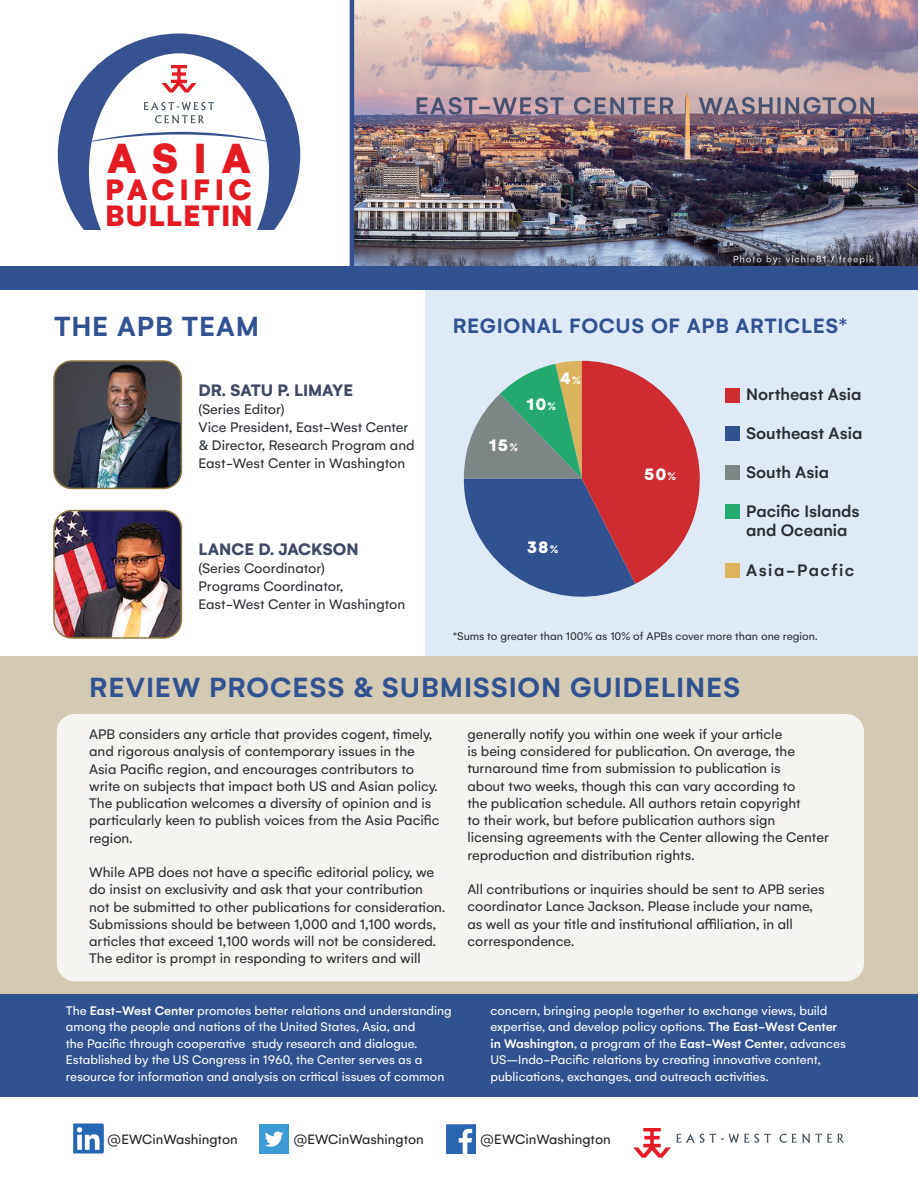
<style>
.page{position:relative;width:918px;height:1188px;background:#fff}
.page>*{position:absolute;margin:0;border:0;box-sizing:border-box;transform-origin:0 0}
.t1{font:900 45.6px "Gelion";color:#e31b23}
.t2{font:900 31.95px "Gelion";letter-spacing:.04em;color:#e31b23}
.t3{font:900 31.95px "Gelion";letter-spacing:.145em;color:#e31b23}
.t4{font:600 30px "Gelion";letter-spacing:.03em;color:#315291}
.t5{font:600 22.5px "Gelion";letter-spacing:.03em;color:#315291}
.t6{font:500 18px/19.5px "Gelion";color:#2a2e33}
.t7{font:700 18px "Gelion";color:#404965}
.t8{font:900 18px "Gelion";letter-spacing:.08em;color:#fff}
.t9{font:500 18px "Gelion";letter-spacing:.08em;color:#2a2e33}
.t10{font:15px/17.2px "Gelion";color:#2a2e33}
.t11{font:14.7px "Gelion";color:#231f20}
.t12{font:13.5px/16.5px "Gelion";color:#fff}
.t13{font:12px "Gelion";color:#2a2e33}
.s1{font-size:11.25px}
.s2{font-weight:500}
</style>
<div class="page">
<div style="left:425px;top:289px;width:493px;height:367px;background:#deeaf6"></div>
<div style="left:0;top:994px;width:918px;height:102px;background:#315291"></div>
<img style="left:354px;top:0;width:564px;height:266px">
<div style="left:0;top:266px;width:918px;height:23px;background:#315291"></div>
<hr style="left:350px;top:0;width:4px;height:266px;background:#315291">
<div style="left:0;top:656px;width:918px;height:337px;background:#d4cab4"></div>
<div style="left:57px;top:714px;width:807px;height:267px;background:#f6f4f0;border-radius:18px"></div>
<img style="left:56px;top:363px;width:125px;height:125px">
<div style="left:53px;top:360px;width:129px;height:129px;border:2px solid #917840;border-radius:18px"></div>
<img style="left:56px;top:511px;width:125px;height:125px">
<div style="left:53px;top:510px;width:129px;height:129px;border:2px solid #917840;border-radius:18px"></div>
<svg style="left:58px;top:33px;width:242px;height:197px"></svg>
<svg style="left:68px;top:131px;width:223px;height:15px"></svg>
<svg style="left:144px;top:102px;width:70px;height:21px"></svg>
<svg style="left:162px;top:65px;width:35px;height:27px"></svg>
<img style="left:260px;top:1125px;width:29px;height:29px">
<img style="left:447px;top:1125px;width:29px;height:29px">
<img style="left:73px;top:1123px;width:31px;height:31px">
<img style="left:77px;top:1126px;width:23px;height:25px">
<svg style="left:779px;top:1134px;width:65px;height:9px"></svg>
<svg style="left:633px;top:1129px;width:138px;height:28px"></svg>
<svg style="left:464px;top:361px;width:236px;height:236px"></svg>
<div style="left:725px;top:388px;width:14px;height:14px;background:#cf2c32"></div>
<div style="left:725px;top:427px;width:14px;height:14px;background:#315291"></div>
<div style="left:725px;top:465px;width:14px;height:14px;background:#7c8684"></div>
<div style="left:725px;top:505px;width:14px;height:14px;background:#24a96e"></div>
<div style="left:725px;top:563px;width:14px;height:14px;background:#deb35d"></div>
<p class="t1" style="left:107px;top:128px;width:145px">ASIA</p>
<p class="t3" style="left:105px;top:168px;width:148px">PACIFIC</p>
<p class="t2" style="left:105px;top:195px;width:149px">BULLETIN</p>
<p class="t4" style="left:54px;top:308px;width:207px">THE APB TEAM</p>
<p class="t5" style="left:453px;top:311px;width:396px">REGIONAL FOCUS OF APB ARTICLES*</p>
<p class="t7" style="left:199px;top:379px;width:156px">DR. SATU P. LIMAYE</p>
<p class="t10" style="left:199px;top:401px;width:88px">(Series Editor)</p>
<p class="t10" style="left:199px;top:418px;width:218px;line-height:18px">Vice President, East-West Center &amp; Director, Research Program and<br>East-West Center in Washington</p>
<p class="t7" style="left:199px;top:538px;width:162px">LANCE D. JACKSON</p>
<p class="t10" style="left:199px;top:559px;width:128px">(Series Coordinator)</p>
<p class="t10" style="left:199px;top:577px;width:146px">Programs Coordinator,</p>
<p class="t10" style="left:199px;top:595px;width:208px">East-West Center in Washington</p>
<p class="t8" style="left:561px;top:367px;width:22px">4<span class="s1">%</span></p>
<p class="t8" style="left:527px;top:392px;width:31px">10<span class="s1">%</span></p>
<p class="t8" style="left:489px;top:434px;width:31px">15<span class="s1">%</span></p>
<p class="t8" style="left:527px;top:535px;width:33px">38<span class="s1">%</span></p>
<p class="t8" style="left:644px;top:463px;width:34px">50<span class="s1">%</span></p>
<p class="t6" style="left:746px;top:384px;width:117px">Northeast Asia</p>
<p class="t6" style="left:746px;top:423px;width:118px">Southeast Asia</p>
<p class="t6" style="left:746px;top:462px;width:84px">South Asia</p>
<p class="t6" style="left:746px;top:501px;width:115px">Pacific Islands and Oceania</p>
<p class="t9" style="left:746px;top:559px;width:110px">Asia-Pacfic</p>
<p class="t13" style="left:453px;top:629px;width:366px">*Sums to greater than 100% as 10% of APBs cover more than one region.</p>
<p class="t4" style="left:89px;top:669px;width:653px">REVIEW PROCESS &amp; SUBMISSION GUIDELINES</p>
<p class="t10" style="left:89px;top:725px;width:352px">APB considers any article that provides cogent, timely, and rigorous analysis of contemporary issues in the Asia Pacific region, and encourages contributors to write on subjects that impact both US and Asian policy.<br>The publication welcomes a diversity of opinion and is particularly keen to publish voices from the Asia Pacific region.</p>
<p class="t10" style="left:89px;top:863px;width:357px">While APB does not have a specific editorial policy, we do insist on exclusivity and ask that your contribution not be submitted to other publications for consideration.<br>Submissions should be between 1,000 and 1,100 words, articles that exceed 1,100 words will not be considered.<br>The editor is prompt in responding to writers and will</p>
<p class="t10" style="left:467px;top:725px;width:363px">generally notify you within one week if your article<br>is being considered for publication. On average, the turnaround time from submission to publication is<br>about two weeks, though this can vary according to<br>the publication schedule. All authors retain copyright<br>to their work, but before publication authors sign licensing agreements with the Center allowing the Center reproduction and distribution rights.</p>
<p class="t10" style="left:467px;top:880px;width:359px">All contributions or inquiries should be sent to APB series coordinator Lance Jackson. Please include your name, as well as your title and institutional affiliation, in all correspondence.</p>
<p class="t12" style="left:66px;top:1002px;width:387px">The <span class="s2">East-West Center</span> promotes better relations and understanding among the people and nations of the United States, Asia, and<br>the Pacific through cooperative study research and dialogue.<br>Established by the US Congress in 1960, the Center serves as a resource for information and analysis on critical issues of common</p>
<p class="t12" style="left:490px;top:1002px;width:357px">concern, bringing people together to exchange views, build expertise, and develop policy options. <span class="s2">The East-West Center in Washington</span>, a program of the <span class="s2">East-West Center</span>, advances US–Indo-Pacific relations by creating innovative content, publications, exchanges, and outreach activities.</p>
<p class="t11" style="left:107px;top:1130px;width:132px">@EWCinWashington</p>
<p class="t11" style="left:293px;top:1130px;width:132px">@EWCinWashington</p>
<p class="t11" style="left:480px;top:1130px;width:132px">@EWCinWashington</p>
</div>
